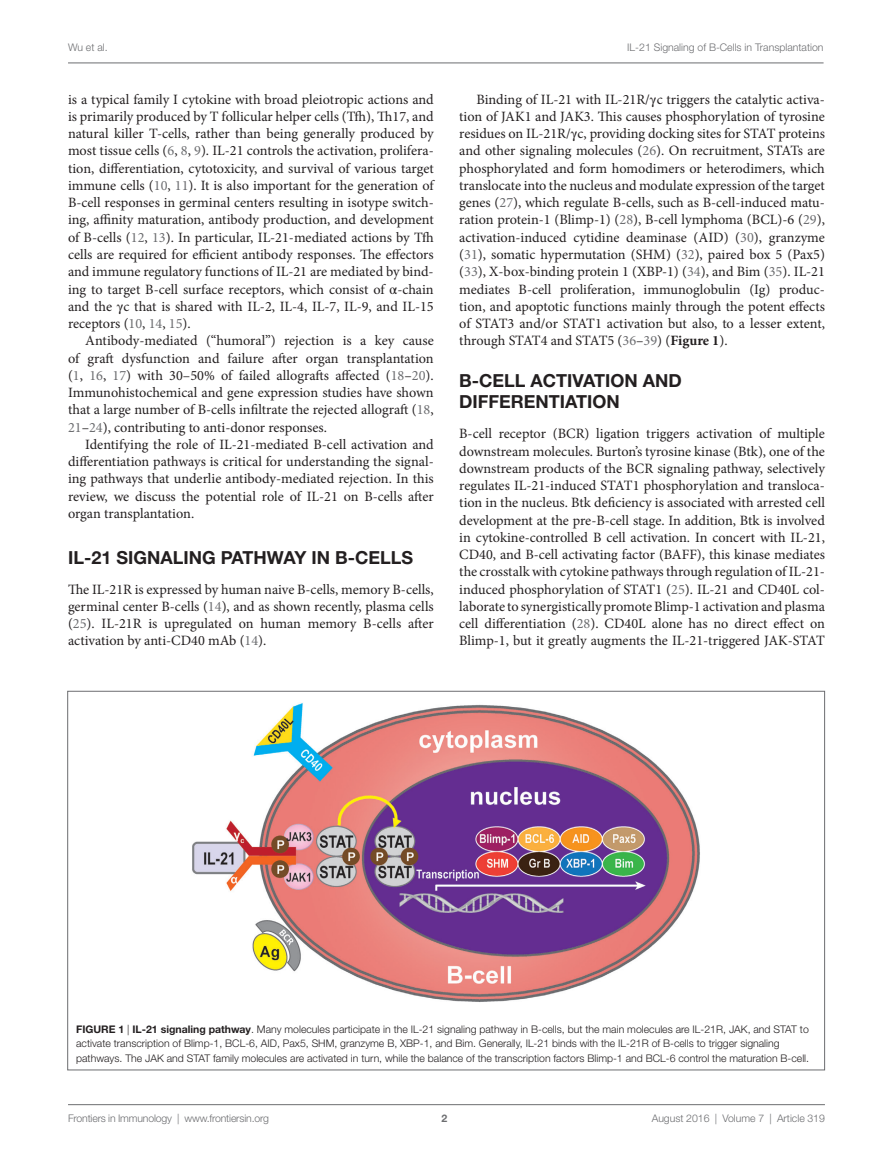
<style>
.page{position:relative;width:893px;height:1170px;background:#fff}
.page>*{position:absolute;margin:0;border:0;box-sizing:border-box;transform-origin:0 0}
.t1{font:700 18px/21px "Helvetica Neue LT Std";color:#231f20}
.t2{font:14.25px/17.2px "Minion Pro";color:#231f20;text-align:justify}
.t3{font:300 10.5px/14.2px "Helvetica Neue LT Std";color:#231f20}
.t4{font:300 10.5px "Helvetica Neue LT Std";color:#6c6d70}
.t5{font:700 10.5px "Helvetica Neue LT Std";color:#6c6d70}
.s1{color:#6c6d70}
.s2{font-family:"STIX General"}
.s3{font-weight:700}
</style>
<div class="page">
<img style="left:192px;top:703px;width:508px;height:299px">
<hr style="left:68px;top:63px;width:756px;height:1px;background:#6c6d70">
<hr style="left:68px;top:1104px;width:757px;height:1px;background:#6c6d70">
<p class="t4" style="left:68px;top:41px;width:41px">Wu et al.</p>
<p class="t4" style="left:627px;top:41px;width:198px">IL-21 Signaling of B-Cells in Transplantation</p>
<p class="t2" style="left:68px;top:90px;width:367px">is a typical family I cytokine with broad pleiotropic actions and is primarily produced by T follicular helper cells (Tfh), Th17, and natural killer T-cells, rather than being generally produced by most tissue cells (<span class="s1">6</span>, <span class="s1">8</span>, <span class="s1">9</span>). IL-21 controls the activation, prolifera&shy;tion, differentiation, cytotoxicity, and survival of various target immune cells (<span class="s1">10</span>, <span class="s1">11</span>). It is also important for the generation of B-cell responses in germinal centers resulting in isotype switch&shy;ing, affinity maturation, antibody production, and development of B-cells (<span class="s1">12</span>, <span class="s1">13</span>). In particular, IL-21-mediated actions by Tfh cells are required for efficient antibody responses. The effectors and immune regulatory functions of IL-21 are mediated by bind&shy;ing to target B-cell surface receptors, which consist of <span class="s2">α</span>-chain and the <span class="s2">γ</span>c that is shared with IL-2, IL-4, IL-7, IL-9, and IL-15 receptors (<span class="s1">10</span>, <span class="s1">14</span>, <span class="s1">15</span>).</p>
<p class="t2" style="left:68px;top:332px;width:367px;text-indent:17px">Antibody-mediated (“humoral”) rejection is a key cause of graft dysfunction and failure after organ transplantation (<span class="s1">1</span>, <span class="s1">16</span>, <span class="s1">17</span>) with 30–50% of failed allografts affected (<span class="s1">18</span>–<span class="s1">20</span>).<br>Immunohistochemical and gene expression studies have shown that a large number of B-cells infiltrate the rejected allograft (<span class="s1">18</span>, <span class="s1">21</span>–<span class="s1">24</span>), contributing to anti-donor responses.</p>
<p class="t2" style="left:68px;top:436px;width:367px;text-indent:17px">Identifying the role of IL-21-mediated B-cell activation and differentiation pathways is critical for understanding the signal&shy;ing pathways that underlie antibody-mediated rejection. In this review, we discuss the potential role of IL-21 on B-cells after organ transplantation.</p>
<p class="t1" style="left:68px;top:546px;width:347px">IL-21 SIGNALING PATHWAY IN B-CELLS</p>
<p class="t2" style="left:68px;top:580px;width:367px">The IL-21R is expressed by human naive B-cells, memory B-cells, germinal center B-cells (<span class="s1">14</span>), and as shown recently, plasma cells (<span class="s1">25</span>). IL-21R is upregulated on human memory B-cells after activation by anti-CD40 mAb (<span class="s1">14</span>).</p>
<p class="t2" style="left:459px;top:90px;width:367px;text-indent:17px">Binding of IL-21 with IL-21R/<span class="s2">γ</span>c triggers the catalytic activa&shy;tion of JAK1 and JAK3. This causes phosphorylation of tyrosine residues on IL-21R/<span class="s2">γ</span>c, providing docking sites for STAT proteins and other signaling molecules (<span class="s1">26</span>). On recruitment, STATs are phosphorylated and form homodimers or heterodimers, which translocate into the nucleus and modulate expression of the target genes (<span class="s1">27</span>), which regulate B-cells, such as B-cell-induced matu&shy;ration protein-1 (Blimp-1) (<span class="s1">28</span>), B-cell lymphoma (BCL)-6 (<span class="s1">29</span>), activation-induced cytidine deaminase (AID) (<span class="s1">30</span>), granzyme (<span class="s1">31</span>), somatic hypermutation (SHM) (<span class="s1">32</span>), paired box 5 (Pax5) (<span class="s1">33</span>), X-box-binding protein 1 (XBP-1) (<span class="s1">34</span>), and Bim (<span class="s1">35</span>). IL-21 mediates B-cell proliferation, immunoglobulin (Ig) produc&shy;tion, and apoptotic functions mainly through the potent effects of STAT3 and/or STAT1 activation but also, to a lesser extent, through STAT4 and STAT5 (<span class="s1">36</span>–<span class="s1">39</span>) (<span class="s3">Figure 1</span>).</p>
<p class="t1" style="left:459px;top:370px;width:224px">B-CELL ACTIVATION AND<br>DIFFERENTIATION</p>
<p class="t2" style="left:459px;top:425px;width:367px">B-cell receptor (BCR) ligation triggers activation of multiple downstream molecules. Burton’s tyrosine kinase (Btk), one of the downstream products of the BCR signaling pathway, selectively regulates IL-21-induced STAT1 phosphorylation and transloca&shy;tion in the nucleus. Btk deficiency is associated with arrested cell development at the pre-B-cell stage. In addition, Btk is involved in cytokine-controlled B cell activation. In concert with IL-21, CD40, and B-cell activating factor (BAFF), this kinase mediates the crosstalk with cytokine pathways through regulation of IL-21- induced phosphorylation of STAT1 (<span class="s1">25</span>). IL-21 and CD40L col&shy;laborate to synergistically promote Blimp-1 activation and plasma cell differentiation (<span class="s1">28</span>). CD40L alone has no direct effect on Blimp-1, but it greatly augments the IL-21-triggered JAK-STAT</p>
<p class="t3" style="left:76px;top:1021px;width:734px"><span class="s3">FIGURE 1</span> | <span class="s3">IL-21 signaling pathway</span>. Many molecules participate in the IL-21 signaling pathway in B-cells, but the main molecules are IL-21R, JAK, and STAT to activate transcription of Blimp-1, BCL-6, AID, Pax5, SHM, granzyme B, XBP-1, and Bim. Generally, IL-21 binds with the IL-21R of B-cells to trigger signaling pathways. The JAK and STAT family molecules are activated in turn, while the balance of the transcription factors Blimp-1 and BCL-6 control the maturation B-cell.</p>
<p class="t4" style="left:68px;top:1111px;width:203px">Frontiers in Immunology | www.frontiersin.org</p>
<p class="t4" style="left:652px;top:1111px;width:175px">August 2016 | Volume 7 | Article 319</p>
<p class="t5" style="left:441px;top:1111px;width:7px">2</p>
</div>
